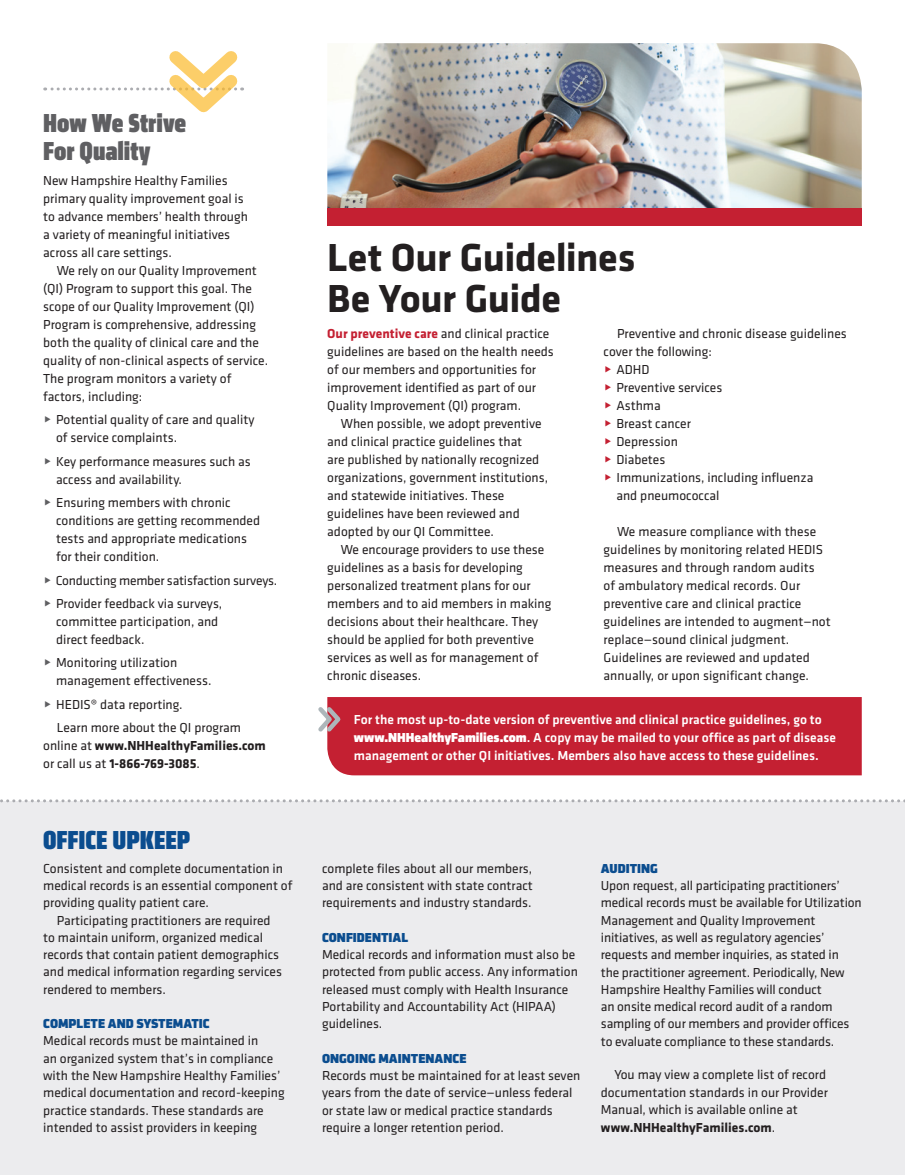
<style>
.page{position:relative;width:905px;height:1175px;background:#fff}
.page>*{position:absolute;margin:0;border:0;box-sizing:border-box;transform-origin:0 0}
.t1{font:700 40.5px/40.5px "Klavika";letter-spacing:-.02em;color:#231f20}
.t2{font:27px/28.5px "Klavika Display Bl Cond";color:#5f5f62}
.t3{font:27px "Klavika Display Bl Cond";letter-spacing:-.005em;color:#0b4d8f}
.t4{font:13.5px/18px "Klavika";color:#231f20}
.t5{font:500 13.5px/18px "Klavika";color:#fff}
.t6{font:700 13.5px/18px "Klavika";color:#231f20}
.t7{font:13.5px "Klavika Display Bl";color:#0b4d8f}
.s1{font-weight:700}
.s2{font-weight:400}
.s3{font-weight:700;color:#c42032}
.s4{font-family:"Klavika Display Bl";font-weight:400}
</style>
<div class="page">
<div style="left:0;top:801px;width:904px;height:373px;background:#ececee"></div>
<img style="left:327px;top:43px;width:534px;height:165px">
<div style="left:327px;top:208px;width:534px;height:18px;background:#c42032"></div>
<div style="left:318px;top:697px;width:543px;height:78px;background:#c42032"></div>
<svg style="left:45px;top:51px;width:198px;height:62px"></svg>
<svg style="left:0;top:799px;width:905px;height:3px"></svg>
<h2 class="t2" style="left:43px;top:109px;width:144px">How We Strive<br>For Quality</h2>
<p class="t4" style="left:43px;top:171px;width:206px">New Hampshire Healthy Families primary quality improvement goal is to advance members’ health through a variety of meaningful initiatives across all care settings.</p>
<p class="t4" style="left:43px;top:261px;width:226px;text-indent:14px">We rely on our Quality Improvement (QI) Program to support this goal. The scope of our Quality Improvement (QI)<br>Program is comprehensive, addressing both the quality of clinical care and the quality of non-clinical aspects of service.<br>The program monitors a variety of factors, including:</p>
<p class="t4" style="left:56px;top:410px;width:200px">Potential quality of care and quality of service complaints.</p>
<p class="t4" style="left:56px;top:452px;width:196px">Key performance measures such as access and availability.</p>
<p class="t4" style="left:56px;top:493px;width:205px">Ensuring members with chronic conditions are getting recommended tests and appropriate medications for their condition.</p>
<p class="t4" style="left:56px;top:568px;width:223px;line-height:23.4px">Conducting member satisfaction surveys.<br>Provider feedback via surveys,</p>
<p class="t4" style="left:56px;top:612px;width:164px">committee participation, and direct feedback.</p>
<p class="t4" style="left:56px;top:653px;width:157px">Monitoring utilization management effectiveness.</p>
<p class="t4" style="left:56px;top:692px;width:186px;line-height:23.4px">HEDIS® data reporting.<br>Learn more about the QI program</p>
<p class="t4" style="left:43px;top:736px;width:94px">online at <span class="s1">www.NHH</span></p>
<p class="t6" style="left:43px;top:736px;width:224px;text-indent:111px">ealthyFamilies.com <span class="s2">or call us at</span> 1-866-769-3085<span class="s2">.</span></p>
<h2 class="t3" style="left:43px;top:824px;width:147px">Office Upkeep</h2>
<p class="t4" style="left:43px;top:859px;width:241px">Consistent and complete documentation in</p>
<p class="t4" style="left:43px;top:876px;width:251px">medical records is an essential component of</p>
<p class="t4" style="left:43px;top:893px;width:167px">providing quality patient care.</p>
<p class="t4" style="left:57px;top:910px;width:215px">Participating practitioners are required</p>
<p class="t4" style="left:43px;top:928px;width:221px">to maintain uniform, organized medical</p>
<p class="t4" style="left:43px;top:945px;width:237px">records that contain patient demographics</p>
<p class="t4" style="left:43px;top:962px;width:240px">and medical information regarding services</p>
<p class="t4" style="left:43px;top:979px;width:124px">rendered to members.</p>
<p class="t7" style="left:43px;top:1015px;width:166px">COMPLETE AND SYSTEMATIC</p>
<p class="t4" style="left:43px;top:1032px;width:243px;line-height:17.2px">Medical records must be maintained in<br>an organized system that’s in compliance with the New Hampshire Healthy Families’ medical documentation and record-keeping practice standards. These standards are intended to assist providers in keeping</p>
<h1 class="t1" style="left:327px;top:236px;width:309px">Let Our Guidelines<br>Be Your Guide</h1>
<p class="t4" style="left:327px;top:324px;width:228px"><span class="s3">Our preventive care</span> and clinical practice guidelines are based on the health needs of our members and opportunities for improvement identified as part of our Quality Improvement (QI) program.</p>
<p class="t4" style="left:327px;top:414px;width:222px;text-indent:14px">When possible, we adopt preventive and clinical practice guidelines that<br>are published by nationally recognized organizations, government institutions, and statewide initiatives. These guidelines have been reviewed and adopted by our QI Committee.</p>
<p class="t4" style="left:327px;top:540px;width:225px;text-indent:14px">We encourage providers to use these guidelines as a basis for developing personalized treatment plans for our members and to aid members in making decisions about their healthcare. They should be applied for both preventive services as well as for management of chronic diseases.</p>
<p class="t4" style="left:617px;top:324px;width:231px">Preventive and chronic disease guidelines</p>
<p class="t4" style="left:603px;top:342px;width:110px">cover the following:</p>
<p class="t4" style="left:616px;top:360px;width:35px">ADHD</p>
<p class="t4" style="left:616px;top:378px;width:107px">Preventive services</p>
<p class="t4" style="left:616px;top:396px;width:46px">Asthma</p>
<p class="t4" style="left:616px;top:414px;width:76px">Breast cancer</p>
<p class="t4" style="left:616px;top:432px;width:63px">Depression</p>
<p class="t4" style="left:616px;top:450px;width:50px">Diabetes</p>
<p class="t4" style="left:616px;top:468px;width:198px">Immunizations, including influenza</p>
<p class="t4" style="left:616px;top:486px;width:105px">and pneumococcal</p>
<p class="t4" style="left:603px;top:522px;width:229px;text-indent:14px">We measure compliance with these guidelines by monitoring related HEDIS measures and through random audits<br>of ambulatory medical records. Our preventive care and clinical practice guidelines are intended to augment—not replace—sound clinical judgment.<br>Guidelines are reviewed and updated annually, or upon significant change.</p>
<p class="t5" style="left:354px;top:710px;width:483px">For the most up-to-date version of preventive and clinical practice guidelines, go to<br><span class="s4">WWW.NHHEALTHYFAMILIES.COM</span>. A copy may be mailed to your office as part of disease management or other QI initiatives. Members also have access to these guidelines.</p>
<p class="t4" style="left:322px;top:859px;width:212px;line-height:17.2px;text-align:justify">complete files about all our members, and are consistent with state contract requirements and industry standards.</p>
<p class="t7" style="left:322px;top:929px;width:88px">CONFIDENTIAL</p>
<p class="t4" style="left:322px;top:945px;width:257px;line-height:17.2px">Medical records and information must also be protected from public access. Any information released must comply with Health Insurance Portability and Accountability Act (HIPAA) guidelines.</p>
<p class="t7" style="left:322px;top:1050px;width:146px">ONGOING MAINTENANCE</p>
<p class="t4" style="left:322px;top:1066px;width:260px;line-height:17.2px">Records must be maintained for at least seven years from the date of service—unless federal or state law or medical practice standards require a longer retention period.</p>
<p class="t7" style="left:601px;top:860px;width:58px">AUDITING</p>
<p class="t4" style="left:601px;top:876px;width:262px;line-height:17.2px">Upon request, all participating practitioners’ medical records must be available for Utilization Management and Quality Improvement initiatives, as well as regulatory agencies’ requests and member inquiries, as stated in<br>the practitioner agreement. Periodically, New Hampshire Healthy Families will conduct<br>an onsite medical record audit of a random sampling of our members and provider offices to evaluate compliance to these standards.</p>
<p class="t4" style="left:601px;top:1065px;width:228px;line-height:17.2px;text-indent:14px">You may view a complete list of record documentation standards in our Provider<br>Manual, which is available online at</p>
<p class="t6" style="left:601px;top:1117px;width:42px">www.NHH</p>
<p class="t6" style="left:660px;top:1117px;width:117px">ealthyFamilies.com<span class="s2">.</span></p>
</div>
